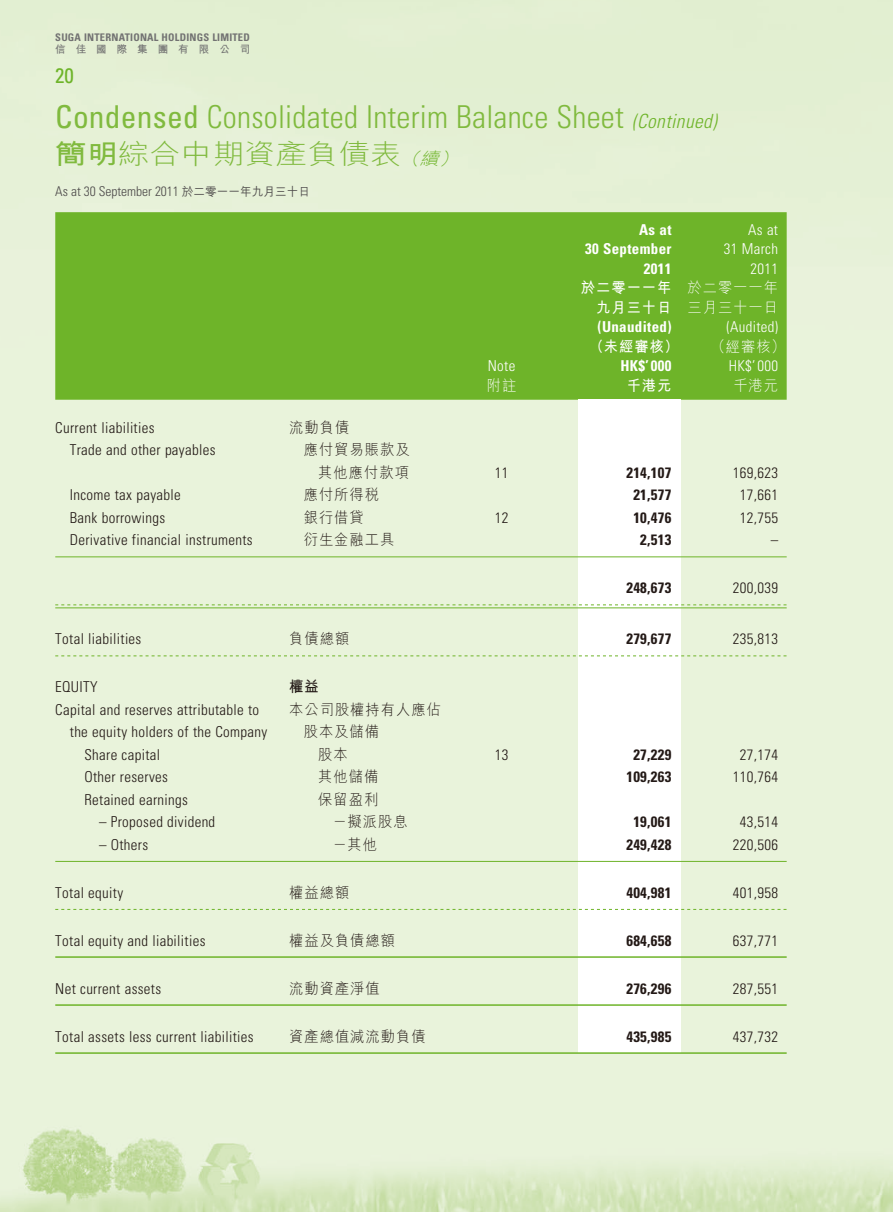
<style>
.page{position:relative;width:893px;height:1212px;background:#fff}
.page>*{position:absolute;margin:0;border:0;box-sizing:border-box;transform-origin:0 0}
.t1{font:300 condensed 31.5px "Univers LT Std";letter-spacing:.005em;color:#80ba3e}
.t2{font:300 27.45px "M Hei HK";color:#80ba3e;scale:1.15 1}
.t3{font:condensed 21px "Univers LT Std";color:#6eb429}
.t4{font:300 condensed 15px "Univers LT Std";letter-spacing:.02em;color:#231916}
.t5{font:300 15px/22.5px "M Hei HK";letter-spacing:.075em;color:#231916;text-align:right;scale:.95 1}
.t6{font:700 condensed 15px "Univers LT Std";letter-spacing:.02em;color:#231916}
.t7{font:700 condensed 15px "Univers LT Std";letter-spacing:.02em;color:#fff}
.t8{font:300 condensed 15px "Univers LT Std";letter-spacing:.02em;color:#fff}
.t9{font:300 15px/19.5px "M Hei HK";letter-spacing:.075em;color:#fff;text-align:right;scale:.95 1}
.t10{font:700 15px "M Hei HK";letter-spacing:.075em;color:#fff;scale:.95 1}
.t11{font:700 15px "M Hei HK";color:#231916;scale:.95 1}
.t12{font:300 condensed 13.5px "Univers LT Std";color:#4d4a4a}
.t13{font:700 condensed 10.5px "Univers LT Std";letter-spacing:.02em;color:#727272}
.t14{font:700 10.5px "M Hei HK";letter-spacing:.955em;color:#727272}
.s1{font-weight:400}
.s2{font-style:italic;font-size:19.5px;color:#6eb429}
.s3{font-weight:700}
.s4{font-style:italic;font-size:16.95px;color:#6eb429}
.s5{font-family:"M Hei HK";font-weight:500;font-stretch:normal;font-size:12px}
</style>
<div class="page">
<img style="left:0;top:0;width:893px;height:1212px">
<div style="left:55px;top:212px;width:732px;height:188px;background:#6eb429"></div>
<div style="left:578px;top:400px;width:102px;height:653px;background:#fff"></div>
<hr style="left:55px;top:556px;width:732px;height:1px;background:#6eb429">
<svg style="left:55px;top:604px;width:732px;height:1px"></svg>
<hr style="left:55px;top:607px;width:732px;height:1px;background:#6eb429">
<svg style="left:55px;top:655px;width:732px;height:1px"></svg>
<hr style="left:55px;top:861px;width:732px;height:1px;background:#6eb429">
<svg style="left:55px;top:909px;width:732px;height:1px"></svg>
<hr style="left:55px;top:956px;width:732px;height:2px;background:#6eb429">
<hr style="left:55px;top:1004px;width:732px;height:2px;background:#6eb429">
<hr style="left:55px;top:1052px;width:732px;height:2px;background:#6eb429">
<p class="t13" style="left:55px;top:31px;width:196px">SUGA INTERNATIONAL HOLDINGS LIMITED</p>
<p class="t14" style="left:55px;top:41px;width:197px">信佳國際集團有限公司</p>
<h3 class="t3" style="left:55px;top:62px;width:20px">20</h3>
<h1 class="t1" style="left:55px;top:98px;width:663px"><span class="s1">Condensed</span> Consolidated Interim Balance Sheet <span class="s2">(Continued)</span></h1>
<h2 class="t2" style="left:55px;top:135px;width:357px"><span class="s3">簡明</span>綜合中期資產負債表<span class="s4">（續）</span></h2>
<p class="t12" style="left:55px;top:183px;width:256px">As at 30 September 2011 <span class="s5">於二零一一年九月三十日</span></p>
<p class="t7" style="left:639px;top:220px;width:34px">As at</p>
<p class="t8" style="left:748px;top:220px;width:31px">As at</p>
<p class="t7" style="left:585px;top:239px;width:88px">30 September</p>
<p class="t8" style="left:724px;top:240px;width:56px">31 March</p>
<p class="t7" style="left:644px;top:259px;width:29px">2011</p>
<p class="t8" style="left:750px;top:259px;width:29px">2011</p>
<p class="t9" style="left:581px;top:277px;width:209px"><span class="s3">於二零一一年</span> 於二零一一年<span class="s3">九月三十日</span> 三月三十一日</p>
<p class="t7" style="left:598px;top:317px;width:75px">(Unaudited)</p>
<p class="t8" style="left:726px;top:318px;width:53px">(Audited)</p>
<p class="t10" style="left:589px;top:335px;width:95px">（未經審核）</p>
<p class="t9" style="left:711px;top:336px;width:79px">（經審核）</p>
<p class="t8" style="left:488px;top:357px;width:29px">Note</p>
<p class="t7" style="left:620px;top:356px;width:53px">HK$’ 000</p>
<p class="t8" style="left:729px;top:357px;width:51px">HK$’ 000</p>
<p class="t9" style="left:487px;top:375px;width:33px">附註</p>
<p class="t10" style="left:627px;top:374px;width:49px">千港元</p>
<p class="t9" style="left:733px;top:375px;width:49px">千港元</p>
<p class="t4" style="left:55px;top:418px;width:101px">Current liabilities</p>
<p class="t5" style="left:289px;top:415px;width:65px">流動負債</p>
<p class="t4" style="left:70px;top:441px;width:147px">Trade and other payables</p>
<p class="t5" style="left:304px;top:438px;width:113px">應付貿易賬款及其他應付款項</p>
<p class="t4" style="left:495px;top:463px;width:15px">11</p>
<p class="t6" style="left:626px;top:463px;width:47px">214,107</p>
<p class="t4" style="left:733px;top:463px;width:47px">169,623</p>
<p class="t4" style="left:70px;top:486px;width:112px">Income tax payable</p>
<p class="t5" style="left:304px;top:483px;width:81px">應付所得稅</p>
<p class="t6" style="left:633px;top:485px;width:40px">21,577</p>
<p class="t4" style="left:740px;top:486px;width:40px">17,661</p>
<p class="t4" style="left:70px;top:508px;width:97px">Bank borrowings</p>
<p class="t5" style="left:304px;top:505px;width:65px">銀行借貸</p>
<p class="t4" style="left:495px;top:508px;width:15px">12</p>
<p class="t6" style="left:633px;top:508px;width:40px">10,476</p>
<p class="t4" style="left:740px;top:508px;width:40px">12,755</p>
<p class="t4" style="left:70px;top:531px;width:184px">Derivative financial instruments</p>
<p class="t5" style="left:304px;top:528px;width:97px">衍生金融工具</p>
<p class="t6" style="left:640px;top:530px;width:33px">2,513</p>
<p class="t4" style="left:771px;top:531px;width:9px">–</p>
<p class="t6" style="left:626px;top:578px;width:47px">248,673</p>
<p class="t4" style="left:733px;top:579px;width:47px">200,039</p>
<p class="t4" style="left:55px;top:630px;width:88px">Total liabilities</p>
<p class="t5" style="left:289px;top:627px;width:65px">負債總額</p>
<p class="t6" style="left:626px;top:629px;width:47px">279,677</p>
<p class="t4" style="left:733px;top:630px;width:47px">235,813</p>
<p class="t4" style="left:55px;top:678px;width:44px">EQUITY</p>
<p class="t11" style="left:289px;top:676px;width:33px">權益</p>
<p class="t4" style="left:55px;top:700px;width:205px">Capital and reserves attributable to</p>
<p class="t5" style="left:289px;top:697px;width:161px">本公司股權持有人應佔</p>
<p class="t4" style="left:70px;top:723px;width:199px">the equity holders of the Company</p>
<p class="t5" style="left:304px;top:720px;width:81px">股本及儲備</p>
<p class="t4" style="left:84px;top:745px;width:77px">Share capital</p>
<p class="t5" style="left:318px;top:742px;width:33px">股本</p>
<p class="t4" style="left:495px;top:745px;width:15px">13</p>
<p class="t6" style="left:633px;top:745px;width:40px">27,229</p>
<p class="t4" style="left:740px;top:745px;width:40px">27,174</p>
<p class="t4" style="left:84px;top:768px;width:85px">Other reserves</p>
<p class="t5" style="left:318px;top:765px;width:65px">其他儲備</p>
<p class="t6" style="left:626px;top:767px;width:47px">109,263</p>
<p class="t4" style="left:733px;top:768px;width:47px">110,764</p>
<p class="t4" style="left:84px;top:790px;width:105px">Retained earnings</p>
<p class="t5" style="left:318px;top:787px;width:65px">保留盈利</p>
<p class="t4" style="left:99px;top:813px;width:118px">– Proposed dividend</p>
<p class="t5" style="left:333px;top:810px;width:80px">－擬派股息</p>
<p class="t6" style="left:633px;top:812px;width:40px">19,061</p>
<p class="t4" style="left:740px;top:813px;width:40px">43,514</p>
<p class="t4" style="left:99px;top:835px;width:51px">– Others</p>
<p class="t5" style="left:333px;top:832px;width:48px">－其他</p>
<p class="t6" style="left:626px;top:835px;width:47px">249,428</p>
<p class="t4" style="left:733px;top:835px;width:47px">220,506</p>
<p class="t4" style="left:55px;top:883px;width:69px">Total equity</p>
<p class="t5" style="left:289px;top:880px;width:65px">權益總額</p>
<p class="t6" style="left:626px;top:883px;width:47px">404,981</p>
<p class="t4" style="left:733px;top:883px;width:47px">401,958</p>
<p class="t4" style="left:55px;top:931px;width:152px">Total equity and liabilities</p>
<p class="t5" style="left:289px;top:928px;width:113px">權益及負債總額</p>
<p class="t6" style="left:626px;top:931px;width:47px">684,658</p>
<p class="t4" style="left:733px;top:931px;width:47px">637,771</p>
<p class="t4" style="left:55px;top:979px;width:107px">Net current assets</p>
<p class="t5" style="left:289px;top:976px;width:97px">流動資產淨值</p>
<p class="t6" style="left:626px;top:979px;width:47px">276,296</p>
<p class="t4" style="left:733px;top:979px;width:47px">287,551</p>
<p class="t4" style="left:55px;top:1027px;width:200px">Total assets less current liabilities</p>
<p class="t5" style="left:289px;top:1024px;width:145px">資產總值減流動負債</p>
<p class="t6" style="left:626px;top:1027px;width:47px">435,985</p>
<p class="t4" style="left:733px;top:1027px;width:47px">437,732</p>
</div>
